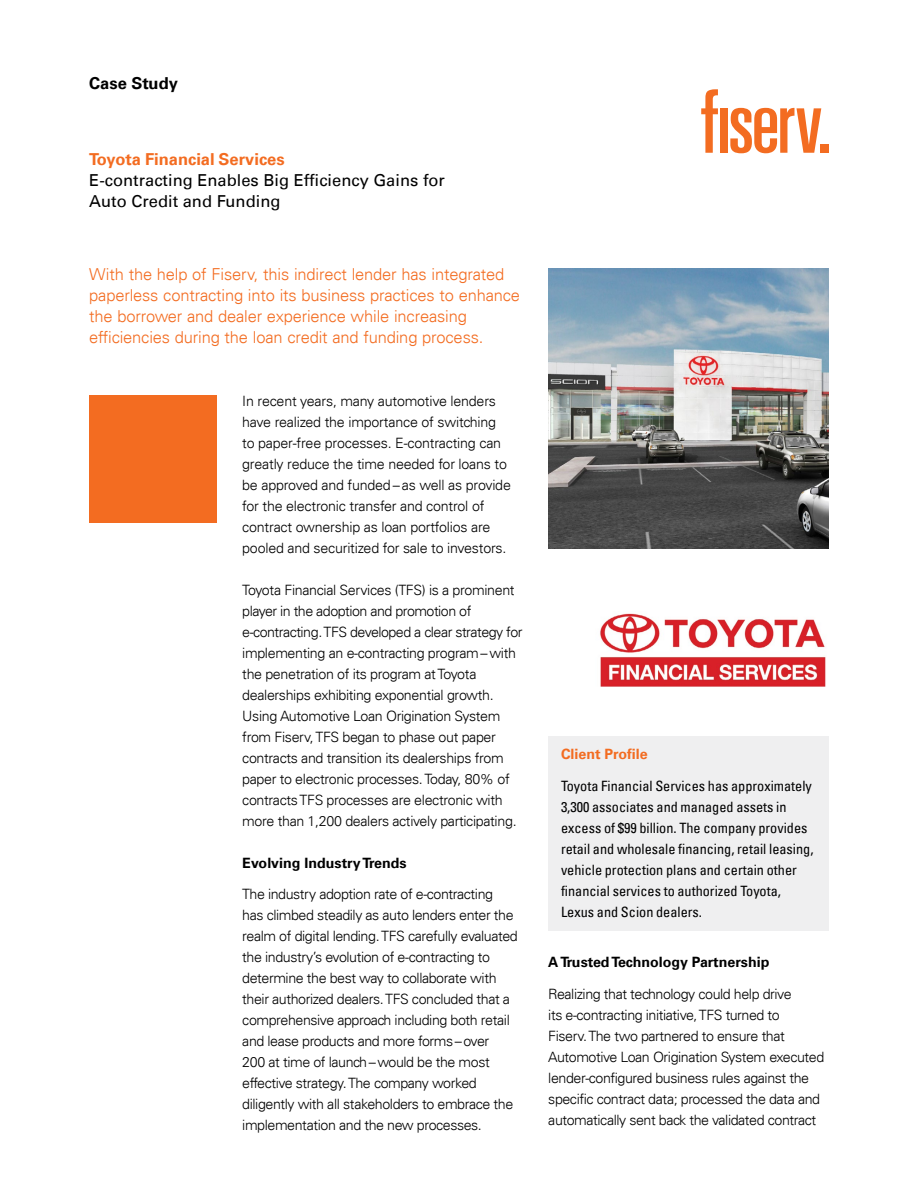
<style>
.page{position:relative;width:918px;height:1188px;background:#fff}
.page>*{position:absolute;margin:0;border:0;box-sizing:border-box;transform-origin:0 0}
.t1{font:300 16.5px/21px "Univers LT";letter-spacing:-.01em;color:#f36c21}
.t2{font:16.5px/21px "Univers LT";color:#000}
.t3{font:700 16.5px "Univers LT";color:#f36c21}
.t4{font:700 16.5px "Univers LT";color:#000}
.t5{font:300 14.25px/21px "Univers LT";letter-spacing:-.03em;color:#000}
.t6{font:condensed 14.25px/21px "Univers LT";color:#000}
.t7{font:700 14.25px "Univers LT";color:#000}
.t8{font:700 14.25px "Univers LT";color:#f36c21}
</style>
<div class="page">
<div style="left:821px;top:145px;width:8px;height:8px;background:#f36c21"></div>
<svg style="left:701px;top:89px;width:17px;height:64px"></svg>
<div style="left:720px;top:108px;width:8px;height:45px;background:#f36c21"></div>
<svg style="left:730px;top:108px;width:91px;height:45px"></svg>
<div style="left:89px;top:395px;width:128px;height:128px;background:#f36c21"></div>
<img style="left:548px;top:268px;width:281px;height:281px">
<div style="left:548px;top:736px;width:281px;height:195px;background:#efeff0"></div>
<img style="left:600px;top:613px;width:226px;height:74px">
<p class="t4" style="left:89px;top:74px;width:90px">Case Study</p>
<p class="t3" style="left:89px;top:150px;width:197px">Toyota Financial Services</p>
<p class="t2" style="left:89px;top:170px;width:357px">E-contracting Enables Big Efficiency Gains for<br>Auto Credit and Funding</p>
<p class="t1" style="left:89px;top:263px;width:432px">With the help of Fiserv, this indirect lender has integrated paperless contracting into its business practices to enhance the borrower and dealer experience while increasing efficiencies during the loan credit and funding process.</p>
<p class="t5" style="left:242px;top:390px;width:270px">In recent years, many automotive lenders have realized the importance of switching to paper-free processes. E-contracting can greatly reduce the time needed for loans to be approved and funded– as well as provide for the electronic transfer and control of contract ownership as loan portfolios are pooled and securitized for sale to investors.</p>
<p class="t5" style="left:242px;top:579px;width:282px">Toyota Financial Services (TFS) is a prominent player in the adoption and promotion of e-contracting. TFS developed a clear strategy for implementing an e-contracting program–with the penetration of its program at Toyota dealerships exhibiting exponential growth.<br>Using Automotive Loan Origination System from Fiserv, TFS began to phase out paper contracts and transition its dealerships from paper to electronic processes. Today, 80% of contracts TFS processes are electronic with more than 1,200 dealers actively participating.</p>
<p class="t7" style="left:242px;top:854px;width:166px">Evolving Industry Trends</p>
<p class="t5" style="left:242px;top:884px;width:277px">The industry adoption rate of e-contracting has climbed steadily as auto lenders enter the realm of digital lending. TFS carefully evaluated the industry’s evolution of e-contracting to determine the best way to collaborate with their authorized dealers. TFS concluded that a comprehensive approach including both retail and lease products and more forms–over<br>200 at time of launch–would be the most effective strategy. The company worked diligently with all stakeholders to embrace the implementation and the new processes.</p>
<p class="t8" style="left:561px;top:746px;width:88px">Client Profile</p>
<p class="t6" style="left:561px;top:775px;width:254px">Toyota Financial Services has approximately 3,300 associates and managed assets in excess of $99 billion. The company provides retail and wholesale financing, retail leasing, vehicle protection plans and certain other financial services to authorized Toyota, Lexus and Scion dealers.</p>
<p class="t7" style="left:548px;top:954px;width:223px">A Trusted Technology Partnership</p>
<p class="t5" style="left:548px;top:983px;width:278px">Realizing that technology could help drive<br>its e-contracting initiative, TFS turned to<br>Fiserv. The two partnered to ensure that Automotive Loan Origination System executed lender-configured business rules against the specific contract data; processed the data and automatically sent back the validated contract</p>
</div>
